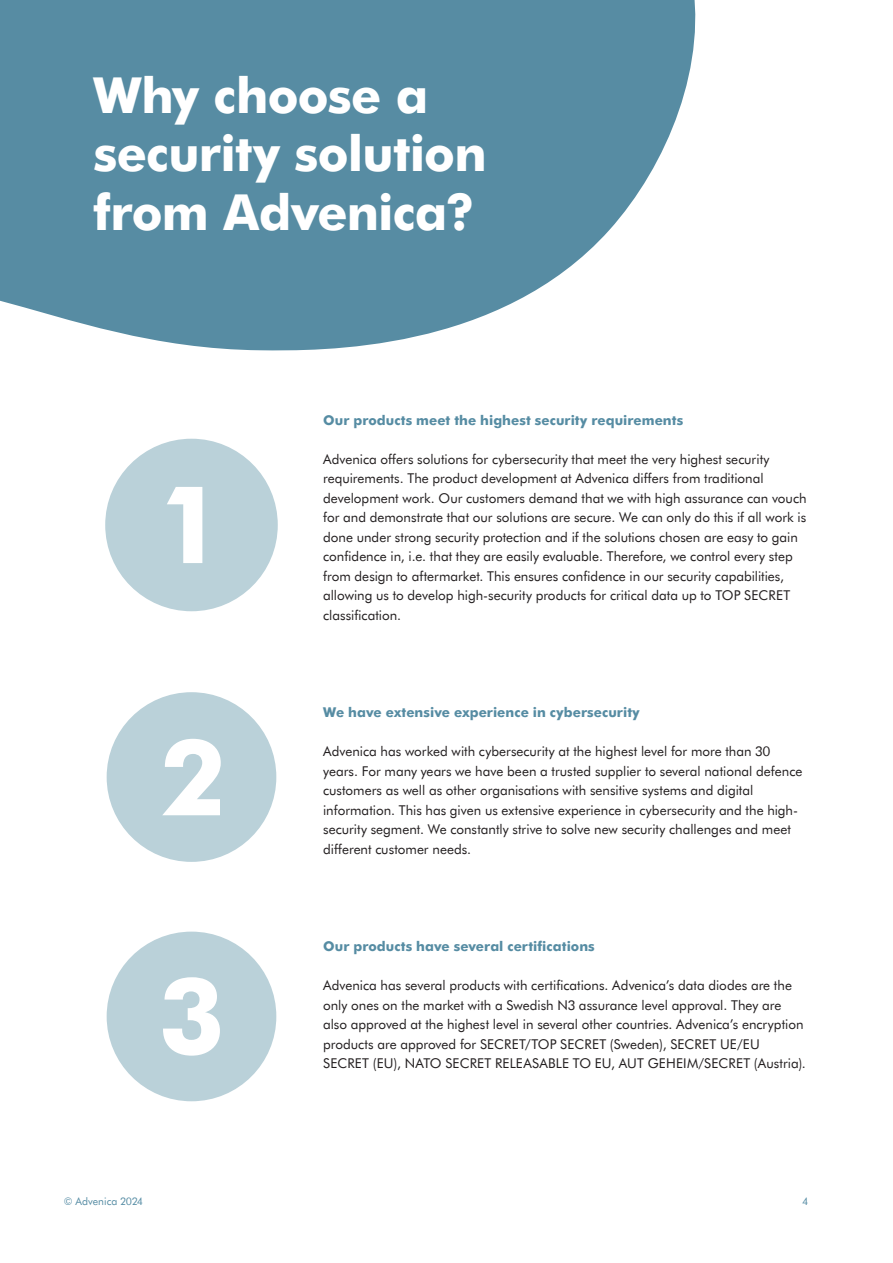
<style>
.page{position:relative;width:893px;height:1263px;background:#fff}
.page>*{position:absolute;margin:0;border:0;box-sizing:border-box;transform-origin:0 0}
.Brödtext_utan_indrag{font:800 49.5px/58.5px "Futura BT";letter-spacing:-.015em;color:#fff}
.Brödtext_utan_indrag-2{font:13.5px/19.5px "Futura BT";color:#231f20}
.Brödtext_utan_indrag-3{font:800 13.5px "Futura BT";letter-spacing:.005em;color:#568ca3}
.t1{font:10.5px "Futura BT";color:#558ca4}
</style>
<div class="page">
<svg style="left:0;top:0;width:696px;height:351px;background:#6d9baf"></svg>
<div style="left:105px;top:439px;width:173px;height:172px;background:#bad1d9;border-radius:50%"></div>
<svg style="left:167px;top:487px;width:35px;height:76px"></svg>
<div style="left:107px;top:692px;width:169px;height:170px;background:#bad1d9;border-radius:50%"></div>
<svg style="left:162px;top:739px;width:59px;height:76px"></svg>
<div style="left:107px;top:932px;width:169px;height:169px;background:#bad1d9;border-radius:50%"></div>
<svg style="left:163px;top:977px;width:57px;height:79px"></svg>
<p class="Brödtext_utan_indrag" style="left:94px;top:63px;width:395px">Why choose a security solution from Advenica?</p>
<p class="Brödtext_utan_indrag-3" style="left:323px;top:410px;width:362px">Our products meet the highest security requirements</p>
<p class="Brödtext_utan_indrag-2" style="left:323px;top:448px;width:485px">Advenica offers solutions for cybersecurity that meet the very highest security requirements. The product development at Advenica differs from traditional development work. Our customers demand that we with high assurance can vouch for and demonstrate that our solutions are secure. We can only do this if all work is done under strong security protection and if the solutions chosen are easy to gain confidence in, i.e. that they are easily evaluable. Therefore, we control every step from design to aftermarket. This ensures confidence in our security capabilities, allowing us to develop high-security products for critical data up to TOP SECRET classification.</p>
<p class="Brödtext_utan_indrag-3" style="left:323px;top:703px;width:318px">We have extensive experience in cybersecurity</p>
<p class="Brödtext_utan_indrag-2" style="left:323px;top:741px;width:481px">Advenica has worked with cybersecurity at the highest level for more than 30 years. For many years we have been a trusted supplier to several national defence customers as well as other organisations with sensitive systems and digital information. This has given us extensive experience in cybersecurity and the high&shy;security segment. We constantly strive to solve new security challenges and meet different customer needs.</p>
<p class="Brödtext_utan_indrag-3" style="left:323px;top:937px;width:273px">Our products have several certifications</p>
<p class="Brödtext_utan_indrag-2" style="left:323px;top:975px;width:484px">Advenica has several products with certifications. Advenica’s data diodes are the only ones on the market with a Swedish N3 assurance level approval. They are also approved at the highest level in several other countries. Advenica’s encryption products are approved for SECRET/TOP SECRET (Sweden), SECRET UE/EU SECRET (EU), NATO SECRET RELEASABLE TO EU, AUT GEHEIM/SECRET (Austria).</p>
<p class="t1" style="left:64px;top:1194px;width:80px">© Advenica 2024</p>
<p class="t1" style="left:802px;top:1194px;width:7px">4</p>
</div>
